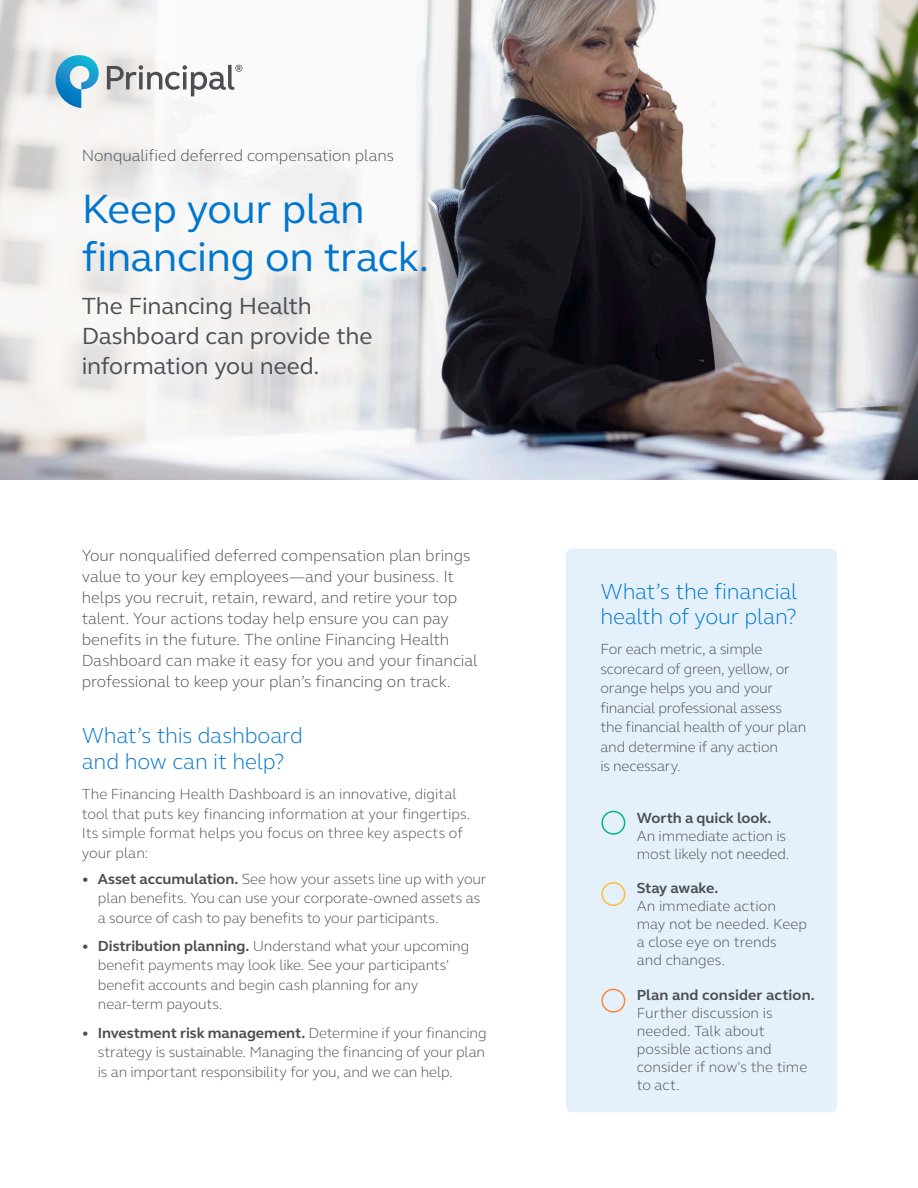
<style>
.page{position:relative;width:918px;height:1188px;background:#fff}
.page>*{position:absolute;margin:0;border:0;box-sizing:border-box;transform-origin:0 0}
.t1{font:42px/48px "FS Elliot Pro";letter-spacing:-.01em;color:#0076cf}
.t2{font:24px/30px "FS Elliot Pro";letter-spacing:-.005em;color:#4d4e53}
.t3{font:300 22.5px/25.5px "FS Elliot Pro";letter-spacing:-.01em;color:#0076cf}
.t4{font:300 16.5px/21px "FS Elliot Pro";letter-spacing:-.005em;color:#4d4e53}
.t5{font:300 15px/19.5px "FS Elliot Pro";letter-spacing:-.01em;color:#4d4e53}
.t6{font:700 15px "FS Elliot Pro";color:#4d4e53}
.t7{font:700 15px "FS Elliot Pro";letter-spacing:-.02em;color:#4d4e53}
.s1{font-weight:700}
</style>
<div class="page">
<img style="left:190px;top:0;width:728px;height:480px">
<div style="left:566px;top:549px;width:271px;height:563px;background:#e4f1fa;border-radius:7px"></div>
<svg style="left:0;top:0;width:157px;height:150px;fill:#f5f2f1"></svg>
<svg style="left:0;top:150px;width:453px;height:330px;fill:#f3f1f1"></svg>
<svg style="left:56px;top:55px;width:43px;height:53px"></svg>
<svg style="left:107px;top:65px;width:135px;height:31px"></svg>
<div style="left:601px;top:811px;width:24px;height:24px;border:2px solid #00b592;border-radius:50%"></div>
<div style="left:601px;top:882px;width:24px;height:24px;border:2px solid #ffbc41;border-radius:50%"></div>
<div style="left:601px;top:989px;width:24px;height:24px;border:2px solid #ff853d;border-radius:50%"></div>
<p class="t4" style="left:82px;top:145px;width:314px">Nonqualified deferred compensation plans</p>
<h1 class="t1" style="left:82px;top:183px;width:349px">Keep your plan financing on track.</h1>
<h2 class="t2" style="left:82px;top:290px;width:292px">The Financing Health<br>Dashboard can provide the information you need.</h2>
<p class="t4" style="left:82px;top:544px;width:397px">Your nonqualified deferred compensation plan brings value to your key employees—and your business. It helps you recruit, retain, reward, and retire your top talent. Your actions today help ensure you can pay benefits in the future. The online Financing Health Dashboard can make it easy for you and your financial professional to keep your plan’s financing on track.</p>
<h3 class="t3" style="left:82px;top:722px;width:223px">What’s this dashboard and how can it help?</h3>
<p class="t5" style="left:82px;top:784px;width:390px">The Financing Health Dashboard is an innovative, digital tool that puts key financing information at your fingertips.<br>Its simple format helps you focus on three key aspects of your plan:</p>
<p class="t5" style="left:98px;top:869px;width:390px;text-indent:-16px">• <span class="s1">Asset accumulation.</span> See how your assets line up with your plan benefits. You can use your corporate-owned assets as a source of cash to pay benefits to your participants.</p>
<p class="t5" style="left:98px;top:936px;width:373px;text-indent:-16px">• <span class="s1">Distribution planning.</span> Understand what your upcoming benefit payments may look like. See your participants' benefit accounts and begin cash planning for any near-term payouts.</p>
<p class="t5" style="left:98px;top:1022px;width:390px;text-align:justify;text-indent:-16px">• <span class="s1">Investment risk management.</span> Determine if your financing strategy is sustainable. Managing the financing of your plan is an important responsibility for you, and we can help.</p>
<h3 class="t3" style="left:600px;top:577px;width:198px">What’s the financial health of your plan?</h3>
<p class="t5" style="left:600px;top:639px;width:207px">For each metric, a simple scorecard of green, yellow, or orange helps you and your financial professional assess the financial health of your plan and determine if any action<br>is necessary.</p>
<p class="t6" style="left:637px;top:808px;width:136px">Worth a quick look.</p>
<p class="t5" style="left:637px;top:826px;width:154px;line-height:18px">An immediate action is most likely not needed.</p>
<p class="t7" style="left:637px;top:878px;width:83px">Stay awake.</p>
<p class="t5" style="left:637px;top:897px;width:172px;line-height:18px">An immediate action may not be needed. Keep a close eye on trends<br>and changes.</p>
<p class="t6" style="left:637px;top:985px;width:180px">Plan and consider action.</p>
<p class="t5" style="left:637px;top:1003px;width:172px;line-height:18px">Further discussion is needed. Talk about possible actions and consider if now's the time to act.</p>
</div>
